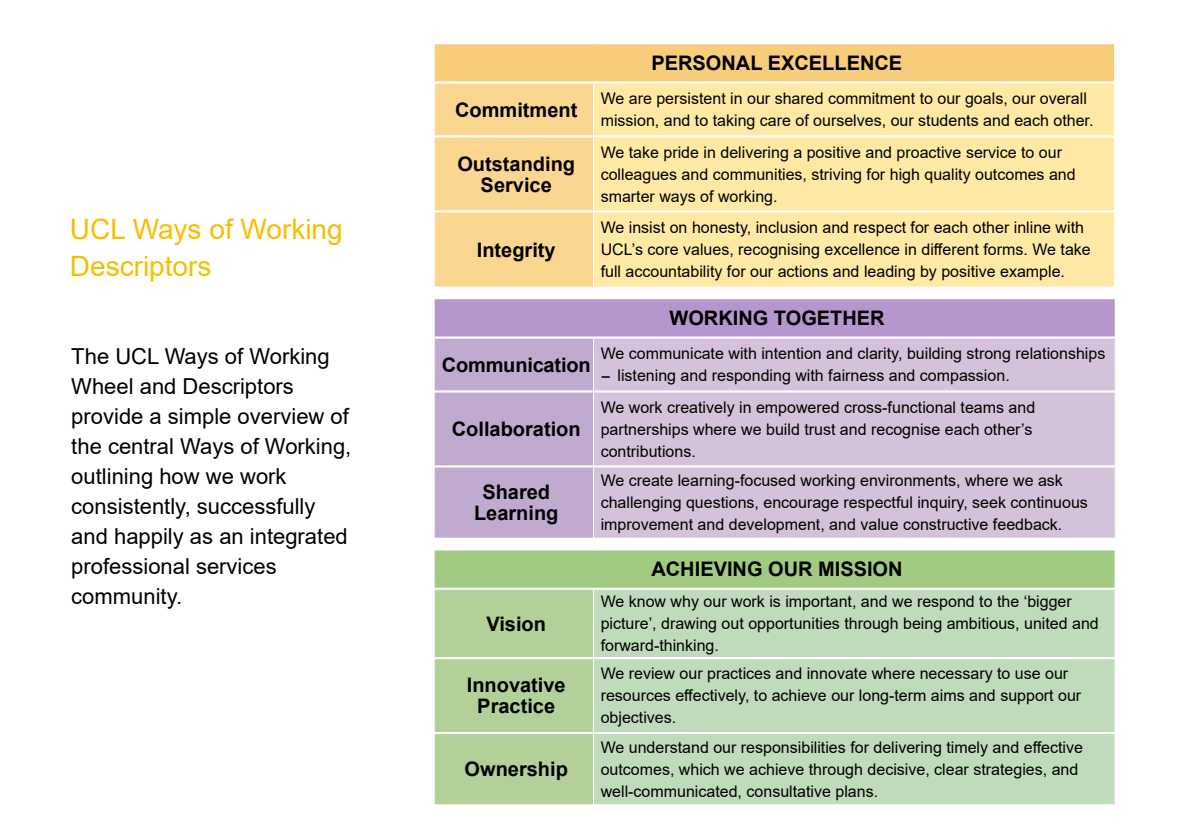
<style>
.page{position:relative;width:1191px;height:840px;background:#fff}
.page>*{position:absolute;margin:0;border:0;box-sizing:border-box;transform-origin:0 0}
.t1{font:28px/36px "Arial";color:#f6be00}
.t2{font:22px/30px "Arial";color:#000}
.t3{font:700 20px/21px "Arial";color:#000;text-align:center}
.t4{font:16px/22px "Arial";color:#000}
.t5{font:16px "Arial";color:#000;scale:1.9 1}
</style>
<div class="page">
<div style="left:434px;top:43px;width:680px;height:39px;background:#f7cd7b"></div>
<div style="left:435px;top:84px;width:158px;height:202px;background:#fbd690"></div>
<div style="left:594px;top:84px;width:520px;height:202px;background:#ffe9a4"></div>
<hr style="left:434px;top:42px;width:159px;height:2px;background:#fff">
<hr style="left:593px;top:42px;width:522px;height:2px;background:#fff">
<hr style="left:434px;top:44px;width:1px;height:38px;background:#fff">
<hr style="left:435px;top:81px;width:158px;height:3px;background:#fff">
<hr style="left:593px;top:81px;width:521px;height:3px;background:#fff">
<hr style="left:435px;top:135px;width:158px;height:2px;background:#fff">
<hr style="left:593px;top:135px;width:521px;height:2px;background:#fff">
<hr style="left:435px;top:210px;width:158px;height:2px;background:#fff">
<hr style="left:593px;top:210px;width:521px;height:2px;background:#fff">
<div style="left:434px;top:549px;width:681px;height:39px;background:#a1ca83"></div>
<div style="left:435px;top:589px;width:158px;height:214px;background:#b3d099"></div>
<div style="left:594px;top:589px;width:520px;height:214px;background:#c0dbbb"></div>
<hr style="left:1114px;top:550px;width:1px;height:38px;background:#fff">
<hr style="left:434px;top:548px;width:159px;height:2px;background:#fff">
<hr style="left:593px;top:548px;width:522px;height:2px;background:#fff">
<hr style="left:434px;top:550px;width:1px;height:38px;background:#fff">
<hr style="left:435px;top:587px;width:158px;height:2px;background:#fff">
<hr style="left:593px;top:587px;width:521px;height:2px;background:#fff">
<hr style="left:435px;top:656px;width:158px;height:2px;background:#fff">
<hr style="left:593px;top:656px;width:521px;height:2px;background:#fff">
<hr style="left:435px;top:731px;width:158px;height:2px;background:#fff">
<hr style="left:593px;top:731px;width:521px;height:2px;background:#fff">
<div style="left:434px;top:298px;width:681px;height:39px;background:#b597cd"></div>
<div style="left:435px;top:338px;width:158px;height:199px;background:#c0aad0"></div>
<div style="left:594px;top:338px;width:520px;height:199px;background:#d3c2d9"></div>
<hr style="left:1114px;top:299px;width:1px;height:38px;background:#fff">
<hr style="left:434px;top:297px;width:159px;height:2px;background:#fff">
<hr style="left:593px;top:297px;width:522px;height:2px;background:#fff">
<hr style="left:434px;top:299px;width:1px;height:38px;background:#fff">
<hr style="left:435px;top:336px;width:158px;height:2px;background:#fff">
<hr style="left:593px;top:336px;width:521px;height:2px;background:#fff">
<hr style="left:435px;top:390px;width:158px;height:2px;background:#fff">
<hr style="left:593px;top:390px;width:521px;height:2px;background:#fff">
<hr style="left:435px;top:465px;width:158px;height:2px;background:#fff">
<hr style="left:593px;top:465px;width:521px;height:2px;background:#fff">
<h1 class="t1" style="left:70px;top:211px;width:274px">UCL Ways of Working<br>Descriptors</h1>
<h2 class="t2" style="left:71px;top:341px;width:281px">The UCL Ways of Working<br>Wheel and Descriptors provide a simple overview of the central Ways of Working, outlining how we work consistently, successfully and happily as an integrated professional services community.</h2>
<p class="t3" style="left:651px;top:53px;width:252px">PERSONAL EXCELLENCE</p>
<p class="t3" style="left:455px;top:99px;width:124px">Commitment</p>
<p class="t4" style="left:600px;top:87px;width:494px">We are persistent in our shared commitment to our goals, our overall mission, and to taking care of ourselves, our students and each other.</p>
<p class="t3" style="left:457px;top:153px;width:119px">Outstanding<br>Service</p>
<p class="t4" style="left:600px;top:141px;width:476px">We take pride in delivering a positive and proactive service to our colleagues and communities, striving for high quality outcomes and smarter ways of working.</p>
<p class="t3" style="left:477px;top:239px;width:80px">Integrity</p>
<p class="t4" style="left:600px;top:216px;width:491px">We insist on honesty, inclusion and respect for each other inline with<br>UCL’s core values, recognising excellence in different forms. We take full accountability for our actions and leading by positive example.</p>
<p class="t3" style="left:442px;top:354px;width:150px">Communication</p>
<p class="t3" style="left:452px;top:418px;width:130px">Collaboration</p>
<p class="t3" style="left:669px;top:308px;width:217px">WORKING TOGETHER</p>
<p class="t4" style="left:600px;top:342px;width:506px">We communicate with intention and clarity, building strong relationships</p>
<p class="t5" style="left:600px;top:364px;width:217px">- listening and responding with fairness and compassion.</p>
<p class="t4" style="left:600px;top:396px;width:436px">We work creatively in empowered cross-functional teams and partnerships where we build trust and recognise each other’s contributions.</p>
<p class="t3" style="left:474px;top:482px;width:86px">Shared<br>Learning</p>
<p class="t4" style="left:600px;top:469px;width:489px">We create learning-focused working environments, where we ask challenging questions, encourage respectful inquiry, seek continuous improvement and development, and value constructive feedback.</p>
<p class="t3" style="left:486px;top:613px;width:61px">Vision</p>
<p class="t3" style="left:651px;top:558px;width:253px">ACHIEVING OUR MISSION</p>
<p class="t4" style="left:600px;top:590px;width:500px">We know why our work is important, and we respond to the ‘bigger picture’, drawing out opportunities through being ambitious, united and forward-thinking.</p>
<p class="t3" style="left:467px;top:674px;width:100px">Innovative<br>Practice</p>
<p class="t4" style="left:600px;top:662px;width:482px">We review our practices and innovate where necessary to use our resources effectively, to achieve our long-term aims and support our objectives.</p>
<p class="t3" style="left:464px;top:758px;width:105px">Ownership</p>
<p class="t4" style="left:600px;top:735px;width:484px">We understand our responsibilities for delivering timely and effective outcomes, which we achieve through decisive, clear strategies, and well-communicated, consultative plans.</p>
</div>
